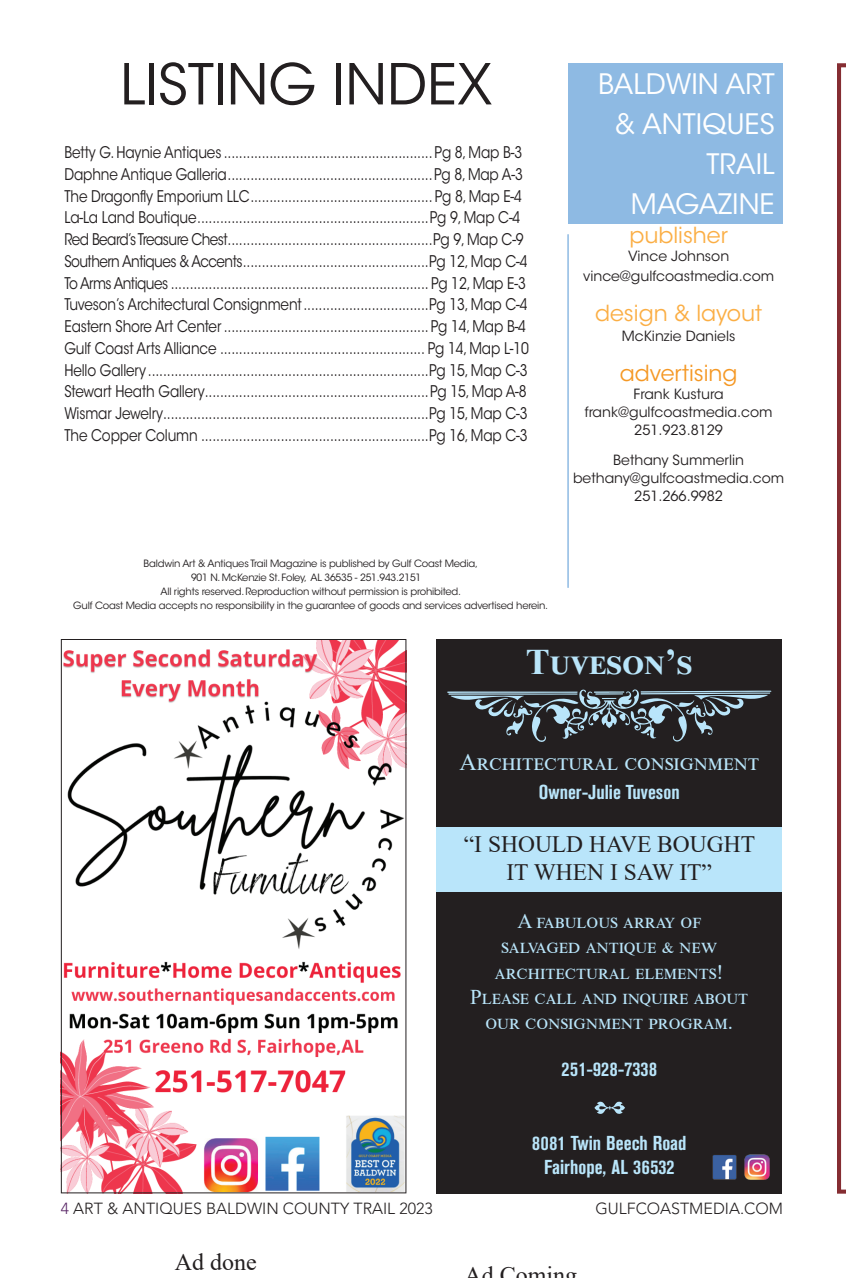
<style>
.page{position:relative;width:846px;height:1278px;background:#fff}
.page>*{position:absolute;margin:0;border:0;box-sizing:border-box;transform-origin:0 0}
.t1{font:56px "ITC Avant Garde Std";color:#231f20}
.t2{font:700 36px "Times New Roman";color:#b9e5fa}
.t3{font:28px/40px "ITC Avant Garde Std";color:#fff;text-align:right}
.t4{font:24px "Times New Roman";color:#b9e5fa}
.t5{font:24px "Times New Roman";color:#231f20}
.t6{font:23.4px/28.2px "Times New Roman";color:#231f20;text-align:center}
.t7{font:22px "ITC Avant Garde Std";color:#fbae44}
.t8{font:22px "ITC Avant Garde Std";color:#f59824}
.t9{font:21px/25.2px "Times New Roman";color:#b9e5fa;text-align:center}
.t10{font:700 condensed 20px/24px "Akzidenz Grotesk BE";color:#b9e5fa;text-align:center}
.t11{font:700 condensed 20px "Akzidenz Grotesk BE";letter-spacing:.02em;color:#b9e5fa}
.Paragraph_Style_1{font:16px "ITC Avant Garde Std";letter-spacing:-.01em;color:#231f20;scale:.85 1}
.Paragraph_Style_1-2{font:16px "ITC Avant Garde Std";letter-spacing:-.04em;color:#231f20;scale:.85 1}
.t12{font:300 16px "Avenir LT Std";color:#231f20}
.t13{font:14px "ITC Avant Garde Std";color:#231f20}
.t14{font:10px/14px "ITC Avant Garde Std";letter-spacing:-.02em;color:#231f20}
.s1{color:#572364}
</style>
<div class="page">
<hr style="left:567px;top:235px;width:2px;height:352px;background:#8ebae3">
<div style="left:568px;top:63px;width:215px;height:160px;background:#8ebae3"></div>
<div style="left:436px;top:639px;width:346px;height:554px;background:#231f20"></div>
<div style="left:436px;top:827px;width:346px;height:64px;background:#b9e5fa"></div>
<svg style="left:447px;top:689px;width:324px;height:53px"></svg>
<svg style="left:594px;top:1101px;width:31px;height:13px"></svg>
<img style="left:744px;top:1154px;width:26px;height:26px">
<img style="left:712px;top:1155px;width:25px;height:25px">
<svg style="left:61px;top:639px;width:345px;height:554px"></svg>
<svg style="left:837px;top:63px;width:9px;height:1130px"></svg>
<p class="t1" style="left:120px;top:50px;width:374px">LISTING INDEX</p>
<p class="Paragraph_Style_1" style="left:64px;top:143px;width:540px">Betty G. Haynie Antiques ....................................................... Pg 8, Map B-3</p>
<p class="Paragraph_Style_1" style="left:64px;top:164px;width:541px">Daphne Antique Galleria......................................................Pg 8, Map A-3</p>
<p class="Paragraph_Style_1" style="left:64px;top:186px;width:540px">The Dragonfly Emporium LLC................................................ Pg 8, Map E-4</p>
<p class="Paragraph_Style_1" style="left:64px;top:208px;width:538px">La-La Land Boutique.............................................................Pg 9, Map C-4</p>
<p class="Paragraph_Style_1-2" style="left:64px;top:230px;width:542px">Red Beard’s Treasure Chest......................................................Pg 9, Map C-9</p>
<p class="Paragraph_Style_1-2" style="left:64px;top:251px;width:546px">Southern Antiques &amp; Accents.................................................Pg 12, Map C-4</p>
<p class="Paragraph_Style_1-2" style="left:64px;top:273px;width:544px">To Arms Antiques .................................................................... Pg 12, Map E-3</p>
<p class="Paragraph_Style_1" style="left:64px;top:295px;width:546px">Tuveson’s Architectural Consignment.................................Pg 13, Map C-4</p>
<p class="Paragraph_Style_1" style="left:64px;top:317px;width:545px">Eastern Shore Art Center ...................................................... Pg 14, Map B-4</p>
<p class="Paragraph_Style_1" style="left:64px;top:338px;width:548px">Gulf Coast Arts Alliance ...................................................... Pg 14, Map L-10</p>
<p class="Paragraph_Style_1" style="left:64px;top:360px;width:546px">Hello Gallery ..........................................................................Pg 15, Map C-3</p>
<p class="Paragraph_Style_1" style="left:64px;top:382px;width:545px">Stewart Heath Gallery...........................................................Pg 15, Map A-8</p>
<p class="Paragraph_Style_1" style="left:64px;top:404px;width:546px">Wismar Jewelry......................................................................Pg 15, Map C-3</p>
<p class="Paragraph_Style_1" style="left:64px;top:425px;width:546px">The Copper Column ............................................................Pg 16, Map C-3</p>
<p class="t14" style="left:191px;top:557px;width:288px;text-indent:-47px">Baldwin Art &amp; Antiques Trail Magazine is published by Gulf Coast Media,<br>901 N. McKenzie St. Foley, AL 36535 - 251.943.2151</p>
<p class="t14" style="left:160px;top:585px;width:302px">All rights reserved. Reproduction without permission is prohibited.</p>
<p class="t14" style="left:73px;top:599px;width:476px">Gulf Coast Media accepts no responsibility in the guarantee of goods and services advertised herein.</p>
<p class="t3" style="left:598px;top:64px;width:178px">BALDWIN ART &amp; ANTIQUES<br>TRAIL<br>MAGAZINE</p>
<p class="t7" style="left:629px;top:222px;width:100px">publisher</p>
<p class="t13" style="left:628px;top:248px;width:103px">Vince Johnson</p>
<p class="t13" style="left:583px;top:268px;width:193px">vince@gulfcoastmedia.com</p>
<p class="t7" style="left:595px;top:300px;width:169px">design &amp; layout</p>
<p class="t13" style="left:622px;top:328px;width:115px">McKinzie Daniels</p>
<p class="t8" style="left:620px;top:360px;width:119px">advertising</p>
<p class="t13" style="left:634px;top:386px;width:92px">Frank Kustura</p>
<p class="t13" style="left:585px;top:404px;width:189px">frank@gulfcoastmedia.com</p>
<p class="t13" style="left:634px;top:422px;width:90px">251.923.8129</p>
<p class="t13" style="left:613px;top:452px;width:132px">Bethany Summerlin</p>
<p class="t13" style="left:573px;top:470px;width:213px">bethany@gulfcoastmedia.com</p>
<p class="t13" style="left:634px;top:488px;width:90px">251.266.9982</p>
<p class="t2" style="left:526px;top:636px;width:168px">Tuveson’s</p>
<p class="t4" style="left:459px;top:745px;width:301px">Architectural consignment</p>
<p class="t10" style="left:539px;top:781px;width:142px">Owner-Julie Tuveson</p>
<p class="t6" style="left:464px;top:829px;width:293px">“I SHOULD HAVE BOUGHT<br>IT WHEN I SAW IT”</p>
<p class="t9" style="left:470px;top:908px;width:280px">A fabulous array of<br>salvaged antique &amp; new architectural elements!<br>Please call and inquire about our consignment program.</p>
<p class="t11" style="left:562px;top:1057px;width:97px">251-928-7338</p>
<p class="t10" style="left:532px;top:1131px;width:156px">8081 Twin Beech Road<br>Fairhope, AL 36532</p>
<p class="t12" style="left:61px;top:1199px;width:373px"><span class="s1">4</span> ART &amp; ANTIQUES BALDWIN COUNTY TRAIL 2023</p>
<p class="t12" style="left:595px;top:1199px;width:189px">GULFCOASTMEDIA.COM</p>
<p class="t5" style="left:175px;top:1245px;width:83px">Ad done</p>
<p class="t5" style="left:464px;top:1259px;width:102px">Ad C min</p>
</div>
